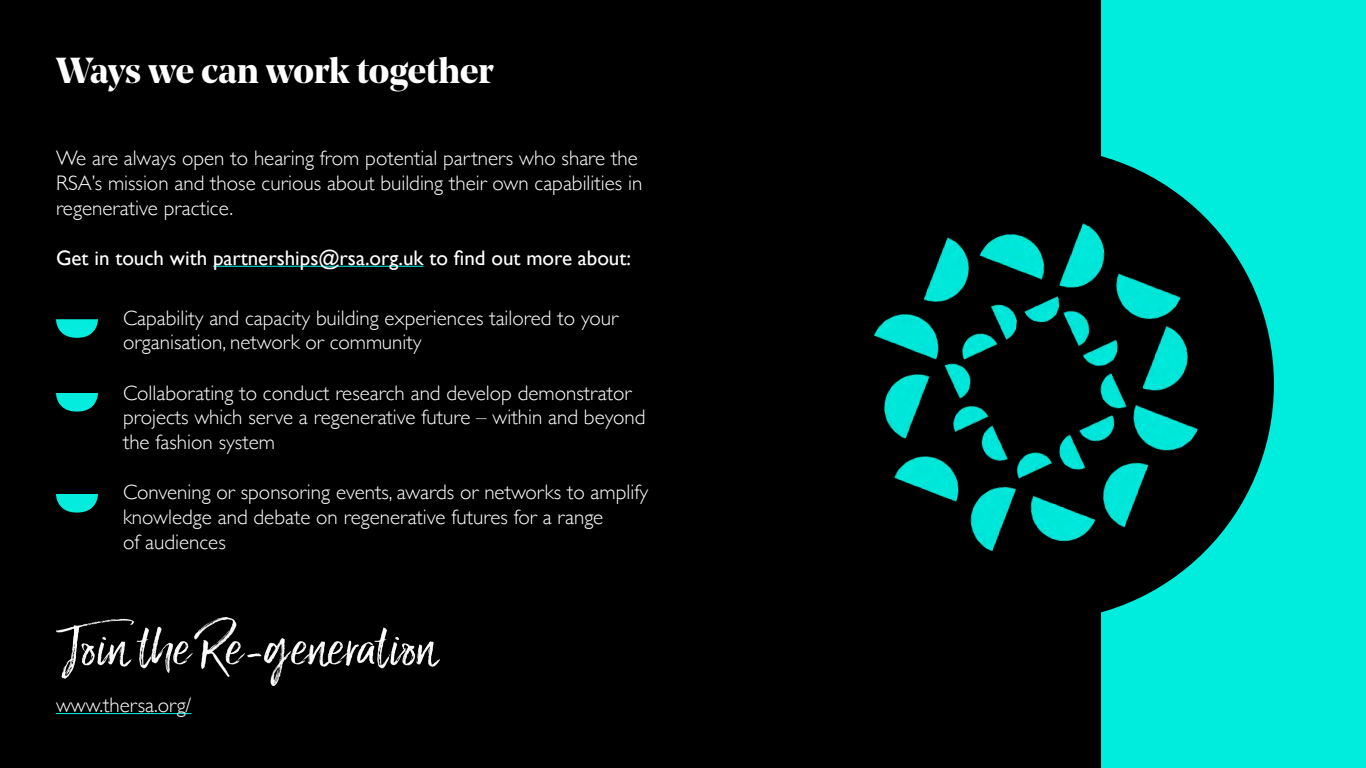
<style>
.page{position:relative;width:1366px;height:768px;background:#fff}
.page>*{position:absolute;margin:0;border:0;box-sizing:border-box;transform-origin:0 0}
.t1{font:700 36px "Noe Display";letter-spacing:-.005em;color:#fff}
.t2{font:300 21px/25px "Gill Sans";color:#fff}
.t3{font:21px "Gill Sans";color:#fff}
.s1{font-style:inherit}
</style>
<div class="page">
<div style="left:0;top:0;width:1101px;height:768px;background:#000"></div>
<div style="left:1101px;top:0;width:265px;height:768px;background:#00eddd"></div>
<div style="left:800px;top:147px;width:474px;height:474px;background:#000;border-radius:50%"></div>
<img style="left:874px;top:211px;width:333px;height:346px">
<hr style="left:213px;top:266px;width:211px;height:1px;background:#03ecdd">
<img style="left:56px;top:618px;width:384px;height:67px">
<svg style="left:56px;top:319px;width:42px;height:19px"></svg>
<svg style="left:56px;top:393px;width:42px;height:19px"></svg>
<svg style="left:56px;top:494px;width:42px;height:19px"></svg>
<hr style="left:56px;top:713px;width:136px;height:1px;background:#03ecdd">
<h1 class="t1" style="left:56px;top:47px;width:439px">Ways we can work together</h1>
<p class="t2" style="left:56px;top:144px;width:588px">We are always open to hearing from potential partners who share the<br>RSA’s mission and those curious about building their own capabilities in regenerative practice.</p>
<p class="t3" style="left:56px;top:245px;width:577px"><span class="s1">Get in touch with</span> partnerships@rsa.org.uk <span class="s1">to find out more</span> about:</p>
<p class="t2" style="left:123px;top:304px;width:497px">Capability and capacity building experiences tailored to your organisation, network or community</p>
<p class="t2" style="left:123px;top:379px;width:524px">Collaborating to conduct research and develop demonstrator projects which serve a regenerative future – within and beyond the fashion system</p>
<p class="t2" style="left:123px;top:479px;width:527px">Convening or sponsoring events, awards or networks to amplify knowledge and debate on regenerative futures for a range<br>of audiences</p>
<p class="t2" style="left:56px;top:692px;width:137px">www.thersa.org/</p>
</div>
